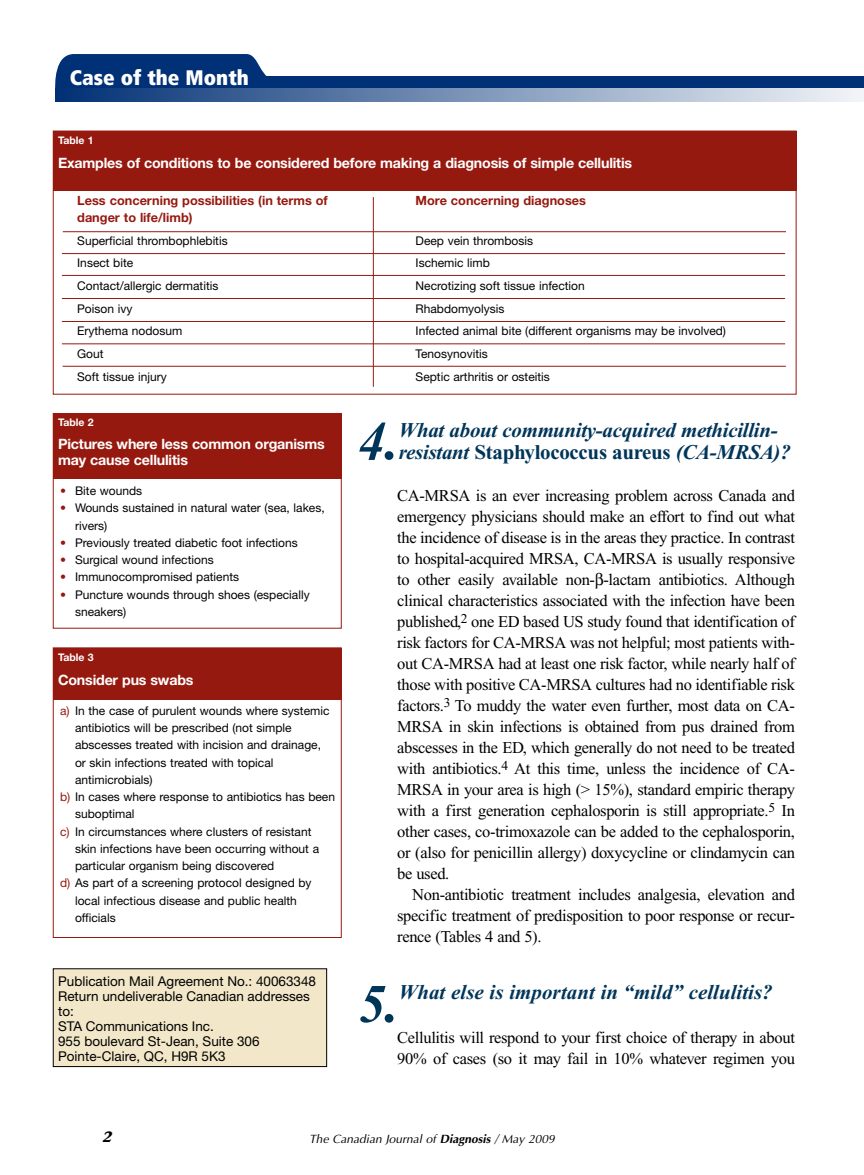
<style>
.page{position:relative;width:864px;height:1175px;background:#fff}
.page>*{position:absolute;margin:0;border:0;box-sizing:border-box;transform-origin:0 0}
.t1{font:italic 700 54.15px "Times New Roman";color:#00355a}
.t2{font:italic 700 21px/22.5px "Times New Roman";letter-spacing:-.015em;color:#00355a}
.t3{font:900 condensed 21px "Frutiger";color:#fff}
.t4{font:16.5px/21px "Times New Roman";letter-spacing:-.02em;color:#000;text-align:justify}
.t5{font:italic 700 15px "Stone Serif";color:#000}
.t6{font:700 14.25px/16.5px "Helvetica Neue";letter-spacing:-.015em;color:#fff}
.t7{font:13.5px/15px "Helvetica Neue";color:#000}
.t8{font:700 12.75px "Helvetica Neue";color:#96190f}
.t9{font:12px/17.2px "Helvetica Neue";color:#000}
.t10{font:italic 12px "Optima";color:#000}
.t11{font:700 10.5px "Helvetica Neue";color:#fff}
.s1{color:#96190f}
.s2{font-style:normal}
.s3{font-weight:700}
</style>
<div class="page">
<svg style="left:55px;top:54px;width:212px;height:35px;background:#103d7e"></svg>
<div style="left:57px;top:76px;width:807px;height:13px;background:#003075"></div>
<svg style="left:55px;top:89px;width:809px;height:12px;background:#7992b6"></svg>
<div style="left:53px;top:413px;width:289px;height:66px;background:#96190f"></div>
<div style="left:53px;top:413px;width:289px;height:215px;border:1px solid #96190f"></div>
<div style="left:53px;top:648px;width:289px;height:51px;background:#96190f"></div>
<div style="left:53px;top:647px;width:289px;height:290px;border:1px solid #96190f"></div>
<div style="left:53px;top:131px;width:744px;height:59px;background:#96190f"></div>
<div style="left:53px;top:131px;width:743px;height:263px;border:1px solid #96190f"></div>
<hr style="left:63px;top:231px;width:723px;height:1px;background:#96190f">
<hr style="left:373px;top:197px;width:1px;height:190px;background:#96190f">
<hr style="left:62px;top:253px;width:723px;height:1px;background:#96190f">
<hr style="left:62px;top:275px;width:723px;height:1px;background:#96190f">
<hr style="left:62px;top:298px;width:723px;height:1px;background:#96190f">
<hr style="left:62px;top:321px;width:723px;height:1px;background:#96190f">
<hr style="left:62px;top:343px;width:723px;height:1px;background:#96190f">
<hr style="left:63px;top:366px;width:723px;height:1px;background:#96190f">
<div style="left:53px;top:968px;width:274px;height:98px;background:#f2e7c9"></div>
<p class="t3" style="left:70px;top:69px;width:181px">Case of the Month</p>
<p class="t11" style="left:58px;top:136px;width:37px">Table 1</p>
<p class="t6" style="left:58px;top:156px;width:576px">Examples of conditions to be considered before making a diagnosis of simple cellulitis</p>
<p class="t8" style="left:77px;top:196px;width:252px">Less concerning possibilities (in terms of</p>
<p class="t8" style="left:416px;top:196px;width:172px">More concerning diagnoses</p>
<p class="t8" style="left:77px;top:213px;width:117px">danger to life/limb)</p>
<p class="t9" style="left:77px;top:233px;width:152px">Superficial thrombophlebitis</p>
<p class="t9" style="left:416px;top:233px;width:119px">Deep vein thrombosis</p>
<p class="t9" style="left:77px;top:256px;width:58px">Insect bite</p>
<p class="t9" style="left:416px;top:256px;width:76px">Ischemic limb</p>
<p class="t9" style="left:77px;top:278px;width:143px">Contact/allergic dermatitis</p>
<p class="t9" style="left:416px;top:278px;width:171px">Necrotizing soft tissue infection</p>
<p class="t9" style="left:77px;top:301px;width:57px">Poison ivy</p>
<p class="t9" style="left:416px;top:301px;width:90px">Rhabdomyolysis</p>
<p class="t9" style="left:77px;top:324px;width:107px">Erythema nodosum</p>
<p class="t9" style="left:416px;top:324px;width:312px">Infected animal bite (different organisms may be involved)</p>
<p class="t9" style="left:77px;top:346px;width:28px">Gout</p>
<p class="t9" style="left:416px;top:346px;width:74px">Tenosynovitis</p>
<p class="t9" style="left:77px;top:369px;width:91px">Soft tissue injury</p>
<p class="t9" style="left:416px;top:369px;width:136px">Septic arthritis or osteitis</p>
<p class="t11" style="left:58px;top:419px;width:37px">Table 2</p>
<p class="t6" style="left:58px;top:437px;width:268px">Pictures where less common organisms may cause cellulitis</p>
<p class="t9" style="left:60px;top:483px;width:84px"><span class="s1">•</span> Bite wounds</p>
<p class="t9" style="left:75px;top:500px;width:251px;text-indent:-15px"><span class="s1">•</span> Wounds sustained in natural water (sea, lakes, rivers)</p>
<p class="t9" style="left:60px;top:535px;width:239px"><span class="s1">•</span> Previously treated diabetic foot infections</p>
<p class="t9" style="left:60px;top:552px;width:155px"><span class="s1">•</span> Surgical wound infections</p>
<p class="t9" style="left:60px;top:569px;width:181px"><span class="s1">•</span> Immunocompromised patients</p>
<p class="t9" style="left:75px;top:587px;width:236px;text-indent:-15px"><span class="s1">•</span> Puncture wounds through shoes (especially sneakers)</p>
<p class="t11" style="left:58px;top:653px;width:37px">Table 3</p>
<p class="t6" style="left:58px;top:673px;width:137px">Consider pus swabs</p>
<p class="t9" style="left:60px;top:703px;width:271px"><span class="s1">a)</span> In the case of purulent wounds where systemic</p>
<p class="t9" style="left:75px;top:720px;width:218px">antibiotics will be prescribed (not simple</p>
<p class="t9" style="left:75px;top:737px;width:248px">abscesses treated with incision and drainage,</p>
<p class="t9" style="left:75px;top:755px;width:200px">or skin infections treated with topical</p>
<p class="t9" style="left:75px;top:772px;width:79px">antimicrobials)</p>
<p class="t9" style="left:60px;top:789px;width:276px"><span class="s1">b)</span> In cases where response to antibiotics has been</p>
<p class="t9" style="left:75px;top:806px;width:61px">suboptimal</p>
<p class="t9" style="left:60px;top:824px;width:253px"><span class="s1">c)</span> In circumstances where clusters of resistant</p>
<p class="t9" style="left:75px;top:841px;width:246px">skin infections have been occurring without a</p>
<p class="t9" style="left:75px;top:858px;width:201px">particular organism being discovered</p>
<p class="t9" style="left:60px;top:875px;width:253px"><span class="s1">d)</span> As part of a screening protocol designed by</p>
<p class="t9" style="left:75px;top:893px;width:223px">local infectious disease and public health</p>
<p class="t9" style="left:75px;top:910px;width:42px">officials</p>
<p class="t7" style="left:58px;top:974px;width:260px">Publication Mail Agreement No.: 40063348<br>Return undeliverable Canadian addresses to:<br>STA Communications Inc.<br>955 boulevard St-Jean, Suite 306<br>Pointe-Claire, QC, H9R 5K3</p>
<h1 class="t1" style="left:358px;top:423px;width:42px">4.</h1>
<p class="t2" style="left:399px;top:421px;width:394px">What about community-acquired methicillin&shy;resistant <span class="s2">Staphylococcus aureus</span> (CA-MRSA)?</p>
<p class="t4" style="left:397px;top:487px;width:399px">CA-MRSA is an ever increasing problem across Canada and emergency physicians should make an effort to find out what the incidence of disease is in the areas they practice. In contrast to hospital-acquired MRSA, CA-MRSA is usually responsive to other easily available non- -lactam antibiotics. Although clinical characteristics associated with the infection have been published,<sup>2</sup> one ED based US study found that identification of risk factors for CA-MRSA was not helpful; most patients with&shy;out CA-MRSA had at least one risk factor, while nearly half of those with positive CA-MRSA cultures had no identifiable risk factors.<sup>3</sup> To muddy the water even further, most data on CA-MRSA in skin infections is obtained from pus drained from abscesses in the ED, which generally do not need to be treated with antibiotics.<sup>4</sup> At this time, unless the incidence of CA-MRSA in your area is high (&gt; 15%), standard empiric therapy with a first generation cephalosporin is still appropriate.<sup>5</sup> In other cases, co-trimoxazole can be added to the cephalosporin, or (also for penicillin allergy) doxycycline or clindamycin can be used.</p>
<p class="t4" style="left:397px;top:886px;width:399px;text-indent:15px">Non-antibiotic treatment includes analgesia, elevation and specific treatment of predisposition to poor response or recur&shy;rence (Tables 4 and 5).</p>
<h1 class="t1" style="left:358px;top:986px;width:42px">5.</h1>
<p class="t2" style="left:399px;top:983px;width:376px">What else is important in “mild” cellulitis?</p>
<p class="t4" style="left:397px;top:1028px;width:399px">Cellulitis will respond to your first choice of therapy in about<br>90% of cases (so it may fail in 10% whatever regimen you</p>
<p class="t5" style="left:103px;top:1131px;width:11px">2</p>
<p class="t10" style="left:309px;top:1132px;width:247px">The Canadian Journal of <span class="s3">Diagnosis</span> / May 2009</p>
</div>
